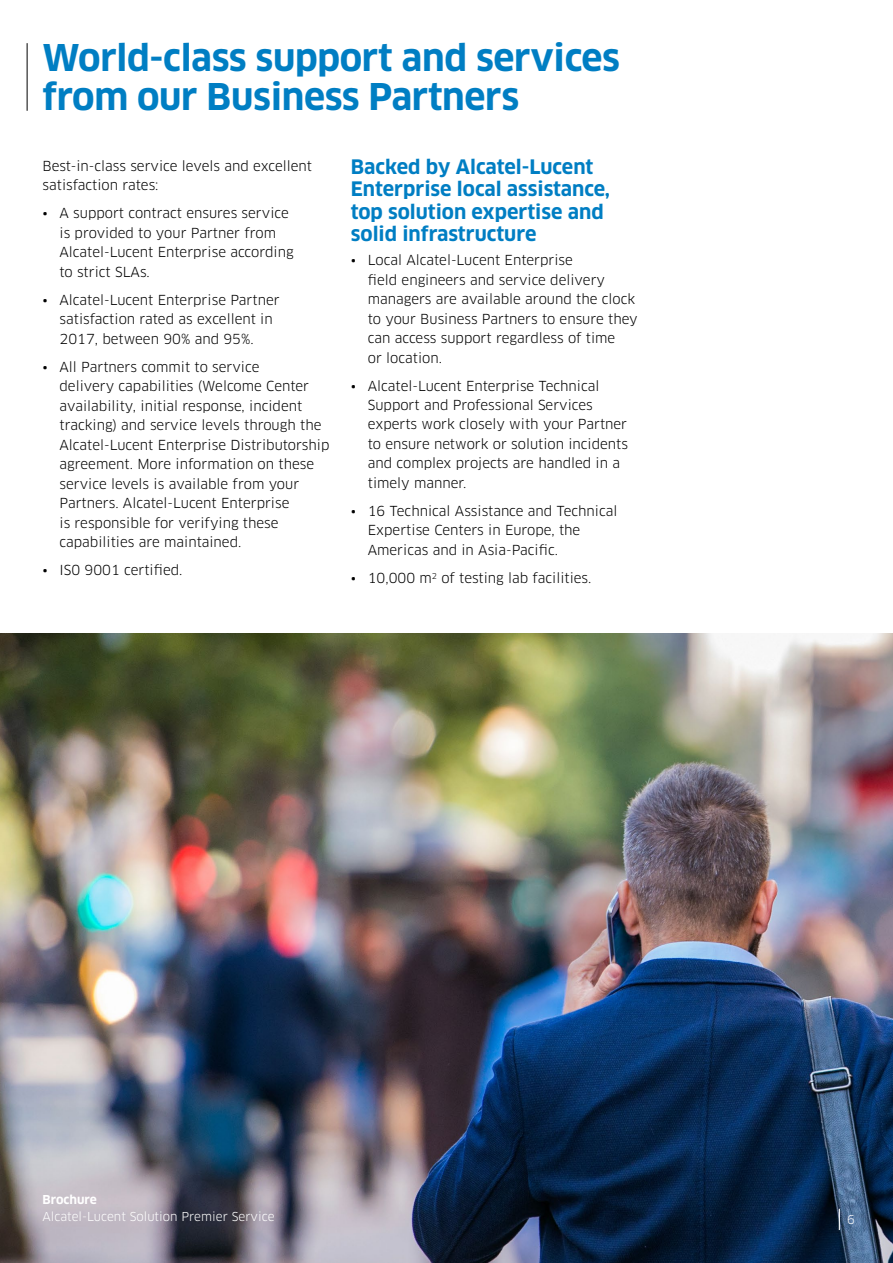
<style>
.page{position:relative;width:893px;height:1263px;background:#fff}
.page>*{position:absolute;margin:0;border:0;box-sizing:border-box;transform-origin:0 0}
.t1{font:700 36px/39px "Clan OT";letter-spacing:-.01em;color:#007ec3}
.t2{font:700 19.5px/22.5px "Clan OT";color:#007ec3}
.t3{font:13.5px/19.5px "Clan OT";color:#000}
.t4{font:12px "Clan OT";color:#fff}
.t5{font:700 12px "Clan OT";color:#fff}
</style>
<div class="page">
<img style="left:0;top:634px;width:893px;height:629px">
<svg style="left:839px;top:1209px;width:1px;height:21px"></svg>
<hr style="left:27px;top:43px;width:1px;height:68px;background:#000">
<h1 class="t1" style="left:43px;top:39px;width:579px">World-class support and services from our Business Partners</h1>
<p class="t3" style="left:43px;top:156px;width:271px">Best-in-class service levels and excellent satisfaction rates:</p>
<p class="t3" style="left:60px;top:204px;width:236px;text-indent:-17px">• A support contract ensures service is provided to your Partner from<br>Alcatel-Lucent Enterprise according to strict SLAs.</p>
<p class="t3" style="left:60px;top:290px;width:222px;text-indent:-17px">• Alcatel-Lucent Enterprise Partner satisfaction rated as excellent in<br>2017, between 90% and 95%.</p>
<p class="t3" style="left:60px;top:357px;width:271px;text-indent:-17px">• All Partners commit to service<br>delivery capabilities (Welcome Center availability, initial response, incident tracking) and service levels through the Alcatel-Lucent Enterprise Distributorship agreement. More information on these service levels is available from your Partners. Alcatel-Lucent Enterprise<br>is responsible for verifying these capabilities are maintained.</p>
<p class="t3" style="left:43px;top:560px;width:141px">• IS0 9001 certified.</p>
<h2 class="t2" style="left:351px;top:156px;width:261px">Backed by Alcatel-Lucent<br>Enterprise local assistance, top solution expertise and solid infrastructure</h2>
<p class="t3" style="left:368px;top:250px;width:271px;text-indent:-17px">• Local Alcatel-Lucent Enterprise<br>field engineers and service delivery managers are available around the clock to your Business Partners to ensure they can access support regardless of time<br>or location.</p>
<p class="t3" style="left:368px;top:376px;width:262px;text-indent:-17px">• Alcatel-Lucent Enterprise Technical Support and Professional Services experts work closely with your Partner to ensure network or solution incidents and complex projects are handled in a timely manner.</p>
<p class="t3" style="left:368px;top:501px;width:251px;text-indent:-17px">• 16 Technical Assistance and Technical<br>Expertise Centers in Europe, the<br>Americas and in Asia-Pacific.</p>
<p class="t3" style="left:351px;top:568px;width:242px">• 10,000 m<sup>2</sup> of testing lab facilities.</p>
<p class="t5" style="left:43px;top:1193px;width:56px">Brochure</p>
<p class="t4" style="left:43px;top:1209px;width:234px">Alcatel-Lucent Solution Premier Service</p>
<p class="t4" style="left:847px;top:1212px;width:9px">6</p>
</div>
